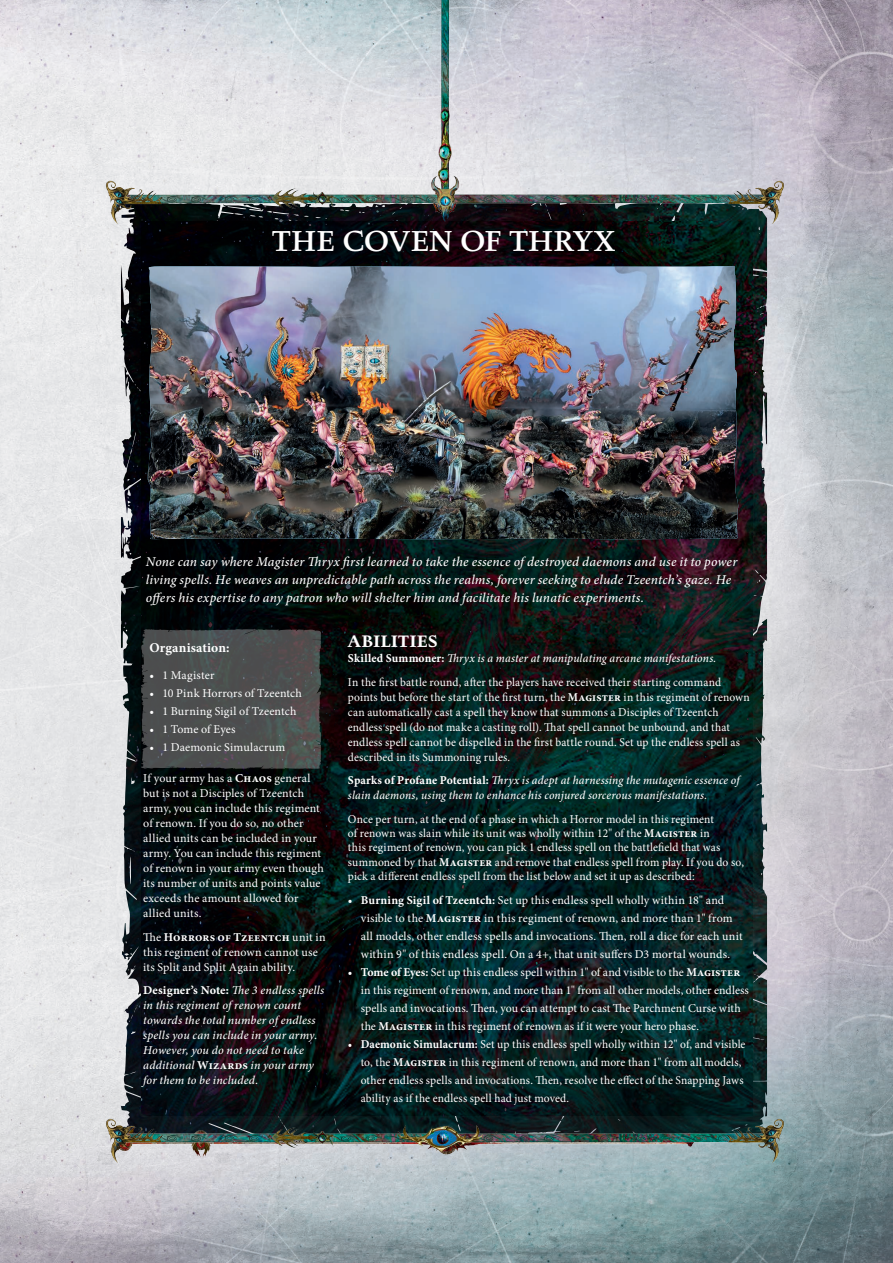
<style>
.page{position:relative;width:893px;height:1263px;background:#fff}
.page>*{position:absolute;margin:0;border:0;box-sizing:border-box;transform-origin:0 0}
.t1{font:500 30px "Figural Std";color:#fff}
.t2{font:700 17.25px "Figural Std";letter-spacing:.015em;color:#fff}
.t3{font:italic 500 13.5px/18px "Minion Pro";letter-spacing:.01em;color:#fff}
.t4{font:700 13.5px "Minion Pro";color:#fff}
.t5{font:12px/15px "Minion Pro";letter-spacing:.01em;color:#fff;scale:.96 1}
.t6{font:12px/15px "Minion Pro";letter-spacing:.01em;color:#fff}
.t7{font:italic 500 12px/15px "Minion Pro";letter-spacing:.015em;color:#fff}
.t8{font:italic 500 12px/15px "Minion Pro";letter-spacing:.015em;color:#fff;scale:.96 1}
.s1{font-weight:700}
.s2{font-family:"Minion Pro Bold Capt";font-weight:400;font-style:normal}
.s3{font-weight:700;font-style:normal}
.s4{font-family:"Minion Pro Bold Capt"}
.s5{font-weight:500;font-style:italic}
</style>
<div class="page">
<img style="left:0;top:0;width:893px;height:1263px">
<img style="left:142px;top:234px;width:610px;height:879px">
<svg style="left:141px;top:629px;width:180px;height:140px;background:#4a4c4c"></svg>
<img style="left:147px;top:266px;width:592px;height:273px">
<img style="left:123px;top:175px;width:652px;height:59px">
<img style="left:717px;top:178px;width:71px;height:46px">
<img style="left:102px;top:178px;width:71px;height:46px">
<img style="left:123px;top:1113px;width:652px;height:59px">
<img style="left:717px;top:1116px;width:71px;height:46px">
<img style="left:102px;top:1116px;width:71px;height:46px">
<img style="left:419px;top:0;width:51px;height:228px">
<img style="left:389px;top:1113px;width:109px;height:43px">
<h1 class="t1" style="left:272px;top:223px;width:345px">THE COVEN OF THRYX</h1>
<p class="t3" style="left:146px;top:553px;width:593px">None can say where Magister Thryx first learned to take the essence of destroyed daemons and use it to power living spells. He weaves an unpredictable path across the realms, forever seeking to elude Tzeentch’s gaze. He offers his expertise to any patron who will shelter him and facilitate his lunatic experiments.</p>
<p class="t4" style="left:150px;top:638px;width:81px">Organisation:</p>
<p class="t6" style="left:150px;top:667px;width:67px">• 1 Magister</p>
<p class="t6" style="left:150px;top:685px;width:154px">• 10 Pink Horrors of Tzeentch</p>
<p class="t6" style="left:150px;top:703px;width:148px">• 1 Burning Sigil of Tzeentch</p>
<p class="t6" style="left:150px;top:721px;width:88px">• 1 Tome of Eyes</p>
<p class="t6" style="left:150px;top:739px;width:137px">• 1 Daemonic Simulacrum</p>
<p class="t6" style="left:143px;top:771px;width:182px">If your army has a <span class="s1">Chaos</span> general but is not a Disciples of Tzeentch army, you can include this regiment of renown. If you do so, no other allied units can be included in your army. You can include this regiment of renown in your army even though its number of units and points value exceeds the amount allowed for allied units.</p>
<p class="t6" style="left:143px;top:929px;width:184px">The <span class="s1">Horrors of Tzeentch</span> unit in this regiment of renown cannot use its Split and Split Again ability.</p>
<p class="t7" style="left:143px;top:983px;width:183px"><span class="s2">Designer’s Note:</span> The 3 endless spells in this regiment of renown count towards the total number of endless spells you can include in your army.<br>However, you do not need to take additional <span class="s3">Wizards</span> in your army for them to be included.</p>
<h2 class="t2" style="left:348px;top:631px;width:91px">ABILITIES</h2>
<p class="t5" style="left:348px;top:647px;width:390px;line-height:23.5px"><span class="s4">Skilled Summoner:</span> <span class="s5">Thryx is a master at manipulating arcane manifestations.<br></span>In the first battle round, after the players have received their starting command</p>
<p class="t5" style="left:348px;top:689px;width:420px">points but before the start of the first turn, the <span class="s1">Magister</span> in this regiment of renown can automatically cast a spell they know that summons a Disciples of Tzeentch endless spell (do not make a casting roll). That spell cannot be unbound, and that endless spell cannot be dispelled in the first battle round. Set up the endless spell as described in its Summoning rules.</p>
<p class="t8" style="left:348px;top:773px;width:409px"><span class="s2">Sparks of Profane Potential:</span> Thryx is adept at harnessing the mutagenic essence of slain daemons, using them to enhance his conjured sorcerous manifestations.</p>
<p class="t5" style="left:348px;top:812px;width:414px;line-height:14.2px">Once per turn, at the end of a phase in which a Horror model in this regiment<br>of renown was slain while its unit was wholly within 12" of the <span class="s1">Magister</span> in<br>this regiment of renown, you can pick 1 endless spell on the battlefield that was summoned by that <span class="s1">Magister</span> and remove that endless spell from play. If you do so, pick a different endless spell from the list below and set it up as described:</p>
<p class="t6" style="left:361px;top:891px;width:383px;line-height:18px;text-indent:-13px">• <span class="s1">Burning Sigil of Tzeentch:</span> Set up this endless spell wholly within 18" and visible to the <span class="s1">Magister</span> in this regiment of renown, and more than 1" from all models, other endless spells and invocations. Then, roll a dice for each unit within 9" of this endless spell. On a 4+, that unit suffers D3 mortal wounds.</p>
<p class="t6" style="left:361px;top:963px;width:390px;line-height:18px;text-indent:-13px">• <span class="s1">Tome of Eyes:</span> Set up this endless spell within 1" of and visible to the <span class="s1">Magister </span>in this regiment of renown, and more than 1" from all other models, other endless spells and invocations. Then, you can attempt to cast The Parchment Curse with the <span class="s1">Magister</span> in this regiment of renown as if it were your hero phase.</p>
<p class="t5" style="left:361px;top:1035px;width:402px;line-height:18px;text-indent:-13px">• <span class="s1">Daemonic Simulacrum:</span> Set up this endless spell wholly within 12" of, and visible to, the <span class="s1">Magister</span> in this regiment of renown, and more than 1" from all models, other endless spells and invocations. Then, resolve the effect of the Snapping Jaws ability as if the endless spell had just moved.</p>
</div>
